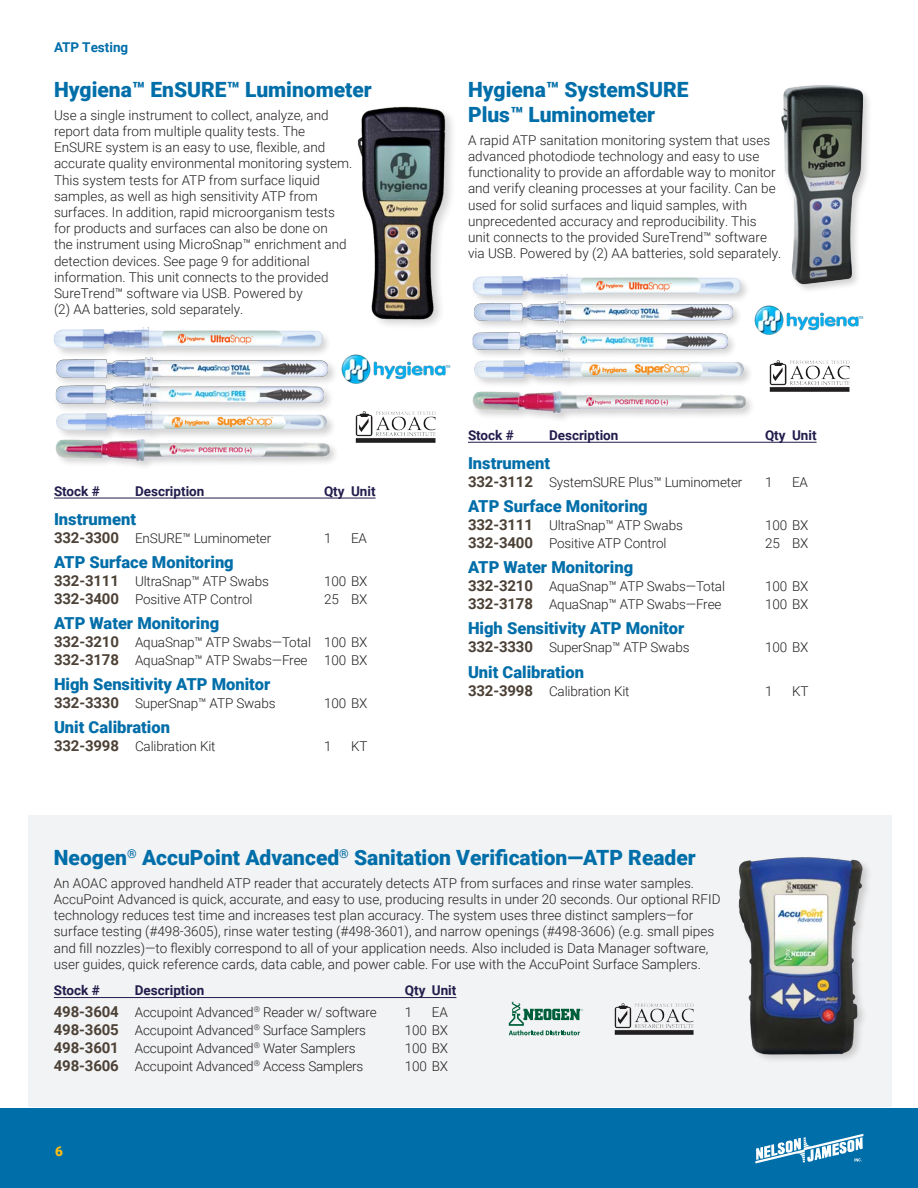
<style>
.page{position:relative;width:918px;height:1188px;background:#fff}
.page>*{position:absolute;margin:0;border:0;box-sizing:border-box;transform-origin:0 0}
.t1{font:900 21px/25.2px "Roboto";color:#006ea9}
.Product_Heading{font:900 16.5px "Roboto";color:#006ea9}
.Body{font:300 13.5px/16.2px "Roboto";color:#231f20}
.Chart{font:300 13.5px "Roboto";letter-spacing:-.01em;color:#231f20}
.Chart_Heading{font:700 13.5px "Roboto";color:#221c4c}
.Body-2{font:700 13.5px "Roboto";color:#006ea9}
.t2{font:900 13.5px "Roboto";color:#fdbe12}
.s1{font-weight:700;font-size:15px;color:#4c4136}
</style>
<div class="page">
<div style="left:28px;top:815px;width:864px;height:292px;background:#f2f3f4"></div>
<div style="left:0;top:1108px;width:918px;height:80px;background:#006ea9"></div>
<svg style="left:755px;top:1134px;width:108px;height:30px"></svg>
<hr style="left:54px;top:997px;width:402px;height:1px;background:#221c4c">
<img style="left:738px;top:857px;width:130px;height:202px">
<img style="left:614px;top:1003px;width:80px;height:32px">
<svg style="left:509px;top:1002px;width:74px;height:33px"></svg>
<hr style="left:468px;top:442px;width:349px;height:1px;background:#221c4c">
<img style="left:781px;top:85px;width:88px;height:205px">
<img style="left:754px;top:305px;width:110px;height:30px">
<img style="left:474px;top:362px;width:273px;height:20px">
<div style="left:471px;top:390px;width:285px;height:33px;background:#231f20;opacity:.2"></div>
<img style="left:471px;top:390px;width:276px;height:25px">
<img style="left:474px;top:307px;width:264px;height:20px">
<img style="left:472px;top:327px;width:261px;height:28px">
<div style="left:471px;top:272px;width:280px;height:35px;background:#231f20;opacity:.2"></div>
<img style="left:471px;top:272px;width:275px;height:27px">
<img style="left:769px;top:360px;width:81px;height:32px">
<hr style="left:54px;top:498px;width:322px;height:1px;background:#221c4c">
<img style="left:56px;top:416px;width:275px;height:21px">
<img style="left:357px;top:106px;width:94px;height:218px">
<div style="left:52px;top:326px;width:280px;height:34px;background:#fafafa"></div>
<img style="left:54px;top:327px;width:272px;height:26px">
<div style="left:55px;top:438px;width:285px;height:33px;background:#231f20;opacity:.2"></div>
<img style="left:341px;top:354px;width:110px;height:30px">
<img style="left:56px;top:357px;width:277px;height:23px">
<div style="left:53px;top:381px;width:282px;height:35px;background:#231f20;opacity:.2"></div>
<img style="left:53px;top:380px;width:278px;height:29px">
<img style="left:355px;top:411px;width:81px;height:32px">
<p class="Body-2" style="left:54px;top:38px;width:76px">ATP Testing</p>
<h2 class="t1" style="left:54px;top:76px;width:319px">Hygiena™ EnSURE™ Luminometer</h2>
<p class="Body" style="left:54px;top:106px;width:300px">Use a single instrument to collect, analyze, and report data from multiple quality tests. The EnSURE system is an easy to use, flexible, and accurate quality environmental monitoring system.<br>This system tests for ATP from surface liquid samples, as well as high sensitivity ATP from surfaces. In addition, rapid microorganism tests for products and surfaces can also be done on<br>the instrument using MicroSnap™ enrichment and detection devices. See page 9 for additional information. This unit connects to the provided SureTrend™ software via USB. Powered by<br>(2) AA batteries, sold separately.</p>
<p class="Chart_Heading" style="left:54px;top:482px;width:47px">Stock #</p>
<p class="Chart_Heading" style="left:135px;top:482px;width:71px">Description</p>
<p class="Chart_Heading" style="left:324px;top:482px;width:53px">Qty Unit</p>
<p class="Product_Heading" style="left:54px;top:507px;width:84px">Instrument</p>
<p class="Chart" style="left:54px;top:528px;width:219px"><span class="s1">332-3300</span> EnSURE™ Luminometer</p>
<p class="Chart" style="left:324px;top:528px;width:9px">1</p>
<p class="Chart" style="left:351px;top:528px;width:17px">EA</p>
<p class="Product_Heading" style="left:54px;top:550px;width:181px">ATP Surface Monitoring</p>
<p class="Chart" style="left:54px;top:571px;width:216px"><span class="s1">332-3111</span> UltraSnap™ ATP Swabs</p>
<p class="Chart" style="left:324px;top:571px;width:45px">100 BX</p>
<p class="Chart" style="left:54px;top:589px;width:200px"><span class="s1">332-3400</span> Positive ATP Control</p>
<p class="Chart" style="left:324px;top:589px;width:45px">25 BX</p>
<p class="Product_Heading" style="left:54px;top:611px;width:167px">ATP Water Monitoring</p>
<p class="Chart" style="left:54px;top:633px;width:315px"><span class="s1">332-3210</span> AquaSnap™ ATP Swabs—Total 100 BX</p>
<p class="Chart" style="left:54px;top:651px;width:315px"><span class="s1">332-3178</span> AquaSnap™ ATP Swabs—Free 100 BX</p>
<p class="Product_Heading" style="left:54px;top:673px;width:218px">High Sensitivity ATP Monitor</p>
<p class="Chart" style="left:54px;top:694px;width:223px"><span class="s1">332-3330</span> SuperSnap™ ATP Swabs</p>
<p class="Chart" style="left:324px;top:694px;width:45px">100 BX</p>
<p class="Product_Heading" style="left:54px;top:716px;width:118px">Unit Calibration</p>
<p class="Chart" style="left:54px;top:737px;width:163px"><span class="s1">332-3998</span> Calibration Kit</p>
<p class="Chart" style="left:324px;top:737px;width:9px">1</p>
<p class="Chart" style="left:351px;top:737px;width:18px">KT</p>
<h2 class="t1" style="left:468px;top:76px;width:222px">Hygiena™ SystemSURE<br>Plus™ Luminometer</h2>
<p class="Body" style="left:468px;top:132px;width:315px">A rapid ATP sanitation monitoring system that uses advanced photodiode technology and easy to use functionality to provide an affordable way to monitor and verify cleaning processes at your facility. Can be used for solid surfaces and liquid samples, with unprecedented accuracy and reproducibility. This unit connects to the provided SureTrend™ software via USB. Powered by (2) AA batteries, sold separately.</p>
<p class="Chart_Heading" style="left:468px;top:426px;width:47px">Stock #</p>
<p class="Chart_Heading" style="left:549px;top:426px;width:71px">Description</p>
<p class="Chart_Heading" style="left:765px;top:426px;width:53px">Qty Unit</p>
<p class="Product_Heading" style="left:468px;top:451px;width:84px">Instrument</p>
<p class="Chart" style="left:468px;top:472px;width:276px"><span class="s1">332-3112</span> SystemSURE Plus™ Luminometer</p>
<p class="Chart" style="left:765px;top:472px;width:9px">1</p>
<p class="Chart" style="left:792px;top:472px;width:17px">EA</p>
<p class="Product_Heading" style="left:468px;top:494px;width:181px">ATP Surface Monitoring</p>
<p class="Chart" style="left:468px;top:516px;width:216px"><span class="s1">332-3111</span> UltraSnap™ ATP Swabs</p>
<p class="Chart" style="left:765px;top:516px;width:45px">100 BX</p>
<p class="Chart" style="left:468px;top:534px;width:200px"><span class="s1">332-3400</span> Positive ATP Control</p>
<p class="Chart" style="left:765px;top:534px;width:45px">25 BX</p>
<p class="Product_Heading" style="left:468px;top:556px;width:167px">ATP Water Monitoring</p>
<p class="Chart" style="left:468px;top:577px;width:259px"><span class="s1">332-3210</span> AquaSnap™ ATP Swabs—Total</p>
<p class="Chart" style="left:765px;top:577px;width:45px">100 BX</p>
<p class="Chart" style="left:468px;top:595px;width:255px"><span class="s1">332-3178</span> AquaSnap™ ATP Swabs—Free</p>
<p class="Chart" style="left:765px;top:595px;width:45px">100 BX</p>
<p class="Product_Heading" style="left:468px;top:617px;width:218px">High Sensitivity ATP Monitor</p>
<p class="Chart" style="left:468px;top:638px;width:223px"><span class="s1">332-3330</span> SuperSnap™ ATP Swabs</p>
<p class="Chart" style="left:765px;top:638px;width:45px">100 BX</p>
<p class="Product_Heading" style="left:468px;top:660px;width:118px">Unit Calibration</p>
<p class="Chart" style="left:468px;top:681px;width:163px"><span class="s1">332-3998</span> Calibration Kit</p>
<p class="Chart" style="left:765px;top:681px;width:9px">1</p>
<p class="Chart" style="left:792px;top:681px;width:18px">KT</p>
<h2 class="t1" style="left:54px;top:844px;width:643px">Neogen<sup>®</sup> AccuPoint Advanced<sup>®</sup> Sanitation Verification—ATP Reader</h2>
<p class="Body" style="left:54px;top:874px;width:668px">An AOAC approved handheld ATP reader that accurately detects ATP from surfaces and rinse water samples.<br>AccuPoint Advanced is quick, accurate, and easy to use, producing results in under 20 seconds. Our optional RFID technology reduces test time and increases test plan accuracy. The system uses three distinct samplers—for surface testing (#498-3605), rinse water testing (#498-3601), and narrow openings (#498-3606) (e.g. small pipes and fill nozzles)—to flexibly correspond to all of your application needs. Also included is Data Manager software, user guides, quick reference cards, data cable, and power cable. For use with the AccuPoint Surface Samplers.</p>
<p class="Chart_Heading" style="left:54px;top:981px;width:47px">Stock #</p>
<p class="Chart_Heading" style="left:135px;top:981px;width:71px">Description</p>
<p class="Chart_Heading" style="left:405px;top:981px;width:53px">Qty Unit</p>
<p class="Chart" style="left:54px;top:1003px;width:324px"><span class="s1">498-3604</span> Accupoint Advanced<sup>®</sup> Reader w/ software</p>
<p class="Chart" style="left:405px;top:1003px;width:9px">1</p>
<p class="Chart" style="left:432px;top:1003px;width:17px">EA</p>
<p class="Chart" style="left:54px;top:1021px;width:314px"><span class="s1">498-3605</span> Accupoint Advanced<sup>®</sup> Surface Samplers</p>
<p class="Chart" style="left:405px;top:1021px;width:45px">100 BX</p>
<p class="Chart" style="left:54px;top:1039px;width:303px"><span class="s1">498-3601</span> Accupoint Advanced<sup>®</sup> Water Samplers</p>
<p class="Chart" style="left:405px;top:1039px;width:45px">100 BX</p>
<p class="Chart" style="left:54px;top:1057px;width:311px"><span class="s1">498-3606</span> Accupoint Advanced<sup>®</sup> Access Samplers</p>
<p class="Chart" style="left:405px;top:1057px;width:45px">100 BX</p>
<p class="t2" style="left:55px;top:1142px;width:9px">6</p>
</div>
